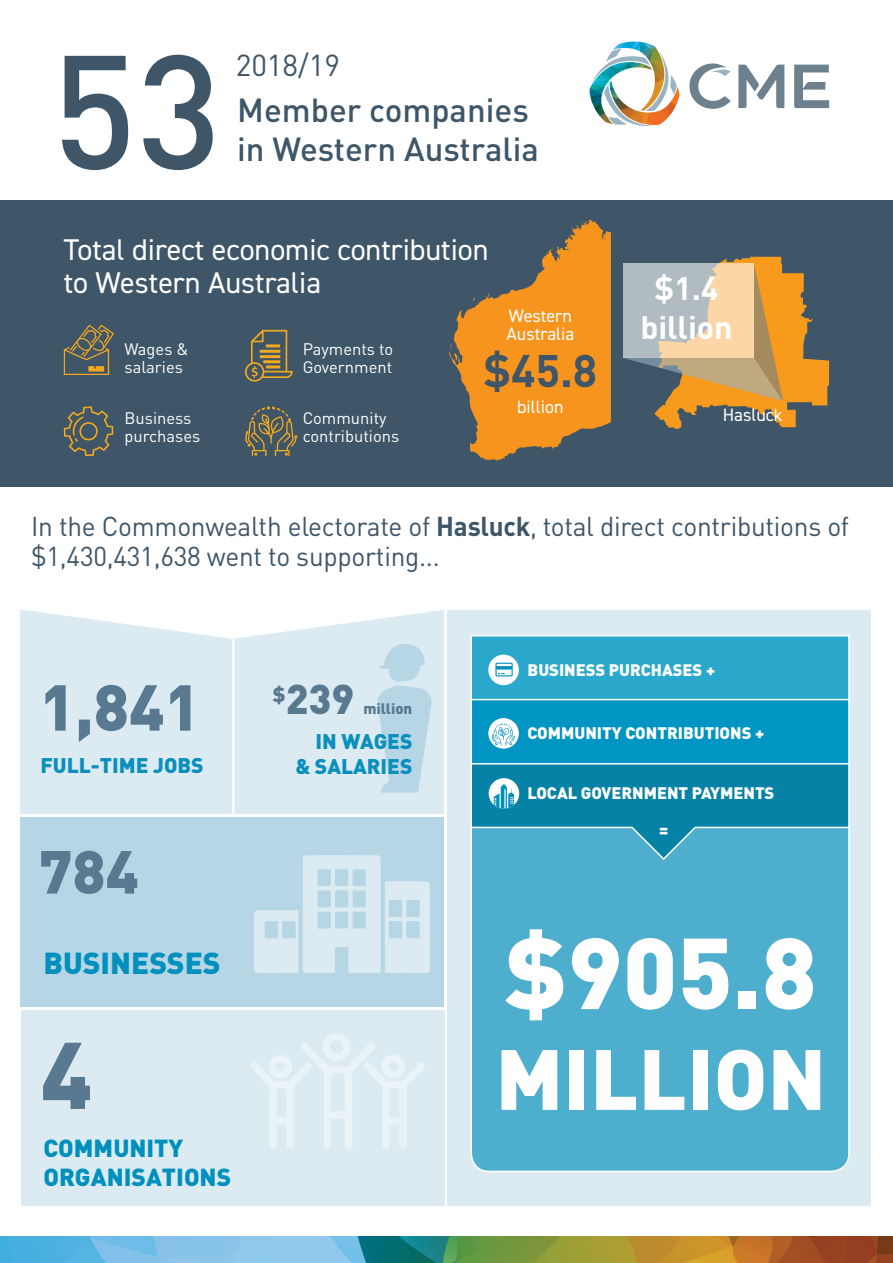
<style>
.page{position:relative;width:893px;height:1263px;background:#fff}
.page>*{position:absolute;margin:0;border:0;box-sizing:border-box;transform-origin:0 0}
.t1{font:500 158.85px "DIN Pro";color:#3e5668}
.t2{font:900 99px "DIN Pro";color:#fff}
.t3{font:900 93px "DIN Pro";color:#587990}
.t4{font:900 84px "DIN Pro";color:#fff}
.t5{font:900 63.75px "DIN Pro";color:#587990}
.t6{font:900 59.7px "DIN Pro";color:#587990}
.t7{font:700 45px "DIN Pro";color:#3e5668}
.t8{font:900 41.1px "DIN Pro";color:#587990}
.t9{font:500 33px/39.6px "DIN Pro";color:#3e5668}
.t10{font:700 32.1px "DIN Pro";color:#fff}
.t11{font:30px/33px "DIN2014";color:#fff}
.t12{font:900 30px "DIN Pro";color:#0090be}
.t13{font:30px "DIN Pro";color:#3e5668}
.t14{font:27px/30px "DIN Pro";letter-spacing:-.01em;color:#3e5668}
.t15{font:900 24.45px/29.2px "DIN Pro";color:#0090be}
.t16{font:900 21px/25.2px "DIN Pro";color:#0a8fbe;text-align:right}
.t17{font:18px "DIN2014";color:#fff}
.t18{font:16.5px/18px "DIN Pro";color:#fff}
.t19{font:900 16.5px "DIN Pro";color:#fff}
.t20{font:900 15px "DIN Pro";color:#587990}
.s1{font-weight:700}
</style>
<div class="page">
<div style="left:0;top:0;width:893px;height:524px;background:#3e5668"></div>
<svg style="left:449px;top:220px;width:162px;height:241px"></svg>
<div style="left:0;top:0;width:893px;height:200px;background:#fff"></div>
<div style="left:0;top:487px;width:893px;height:749px;background:#fff"></div>
<div style="left:21px;top:1010px;width:423px;height:196px;background:#dcebf1"></div>
<div style="left:447px;top:610px;width:424px;height:596px;background:#dcebf1"></div>
<div style="left:21px;top:610px;width:423px;height:203px;background:#dcebf1"></div>
<div style="left:21px;top:817px;width:423px;height:190px;background:#b7d6e5"></div>
<svg style="left:254px;top:855px;width:176px;height:118px"></svg>
<img style="left:251px;top:1010px;width:194px;height:196px">
<div style="left:470px;top:861px;width:380px;height:311px;background:#4eaece"></div>
<div style="left:471px;top:636px;width:378px;height:64px;background:#2aa8cb"></div>
<div style="left:470px;top:635px;width:380px;height:66px;border:2px solid #fff"></div>
<div style="left:471px;top:700px;width:378px;height:64px;background:#0095c2"></div>
<div style="left:470px;top:699px;width:380px;height:65px;border:2px solid #fff"></div>
<div style="left:488px;top:655px;width:31px;height:30px;background:#fff;border-radius:50%"></div>
<svg style="left:495px;top:663px;width:18px;height:13px"></svg>
<svg style="left:488px;top:718px;width:31px;height:31px"></svg>
<svg style="left:470px;top:762px;width:380px;height:99px;background:#2896b7"></svg>
<svg style="left:492px;top:723px;width:23px;height:22px"></svg>
<svg style="left:738px;top:65px;width:46px;height:43px"></svg>
<svg style="left:794px;top:65px;width:35px;height:43px"></svg>
<svg style="left:689px;top:63px;width:42px;height:46px"></svg>
<img style="left:589px;top:42px;width:90px;height:61px">
<img style="left:591px;top:49px;width:86px;height:77px">
<svg style="left:64px;top:325px;width:50px;height:50px"></svg>
<svg style="left:64px;top:406px;width:49px;height:50px"></svg>
<svg style="left:245px;top:406px;width:52px;height:50px"></svg>
<svg style="left:245px;top:330px;width:48px;height:52px"></svg>
<img style="left:0;top:1236px;width:893px;height:27px">
<svg style="left:27px;top:610px;width:414px;height:182px"></svg>
<svg style="left:623px;top:257px;width:206px;height:172px"></svg>
<svg style="left:623px;top:264px;width:131px;height:94px;background:#d0c6b5"></svg>
<hr style="left:232px;top:639px;width:2px;height:177px;background:#fff">
<p class="t1" style="left:52px;top:4px;width:171px">53</p>
<p class="t13" style="left:236px;top:45px;width:106px">2018/19</p>
<p class="t9" style="left:237px;top:89px;width:303px">Member companies in Western Australia</p>
<p class="t11" style="left:64px;top:233px;width:426px">Total direct economic contribution to Western Australia</p>
<p class="t17" style="left:509px;top:305px;width:64px">Western</p>
<p class="t17" style="left:506px;top:323px;width:69px">Australia</p>
<p class="t18" style="left:125px;top:340px;width:66px">Wages &amp; salaries</p>
<p class="t18" style="left:125px;top:409px;width:77px">Business purchases</p>
<p class="t18" style="left:303px;top:409px;width:98px">Community contributions</p>
<p class="t18" style="left:303px;top:340px;width:92px">Payments to<br>Government</p>
<p class="t7" style="left:483px;top:340px;width:115px">$45.8</p>
<p class="t17" style="left:517px;top:396px;width:48px">billion</p>
<p class="t10" style="left:655px;top:267px;width:65px">$1.4</p>
<p class="t10" style="left:640px;top:305px;width:94px">billion</p>
<p class="t17" style="left:723px;top:403px;width:61px">Hasluck</p>
<p class="t14" style="left:31px;top:510px;width:819px">In the Commonwealth electorate of <span class="s1">Hasluck</span>, total direct contributions of $1,430,431,638 went to supporting...</p>
<p class="t5" style="left:40px;top:664px;width:162px">1,841</p>
<p class="t8" style="left:273px;top:672px;width:83px"><sup>$</sup>239</p>
<p class="t20" style="left:363px;top:699px;width:50px">million</p>
<p class="t16" style="left:295px;top:728px;width:119px">IN WAGES &amp; SALARIES</p>
<p class="t16" style="left:40px;top:752px;width:165px">FULL-TIME JOBS</p>
<p class="t6" style="left:39px;top:831px;width:101px">784</p>
<p class="t12" style="left:43px;top:942px;width:179px">BUSINESSES</p>
<p class="t19" style="left:528px;top:659px;width:189px">BUSINESS PURCHASES +</p>
<p class="t19" style="left:528px;top:722px;width:238px">COMMUNITY CONTRIBUTIONS +</p>
<p class="t19" style="left:528px;top:781px;width:248px">LOCAL GOVERNMENT PAYMENTS</p>
<p class="t19" style="left:659px;top:818px;width:11px">=</p>
<p class="t2" style="left:505px;top:906px;width:313px">$905.8</p>
<p class="t3" style="left:41px;top:1012px;width:53px">4</p>
<p class="t4" style="left:495px;top:1022px;width:332px">MILLION</p>
<p class="t15" style="left:43px;top:1133px;width:189px">COMMUNITY<br>ORGANISATIONS</p>
</div>
